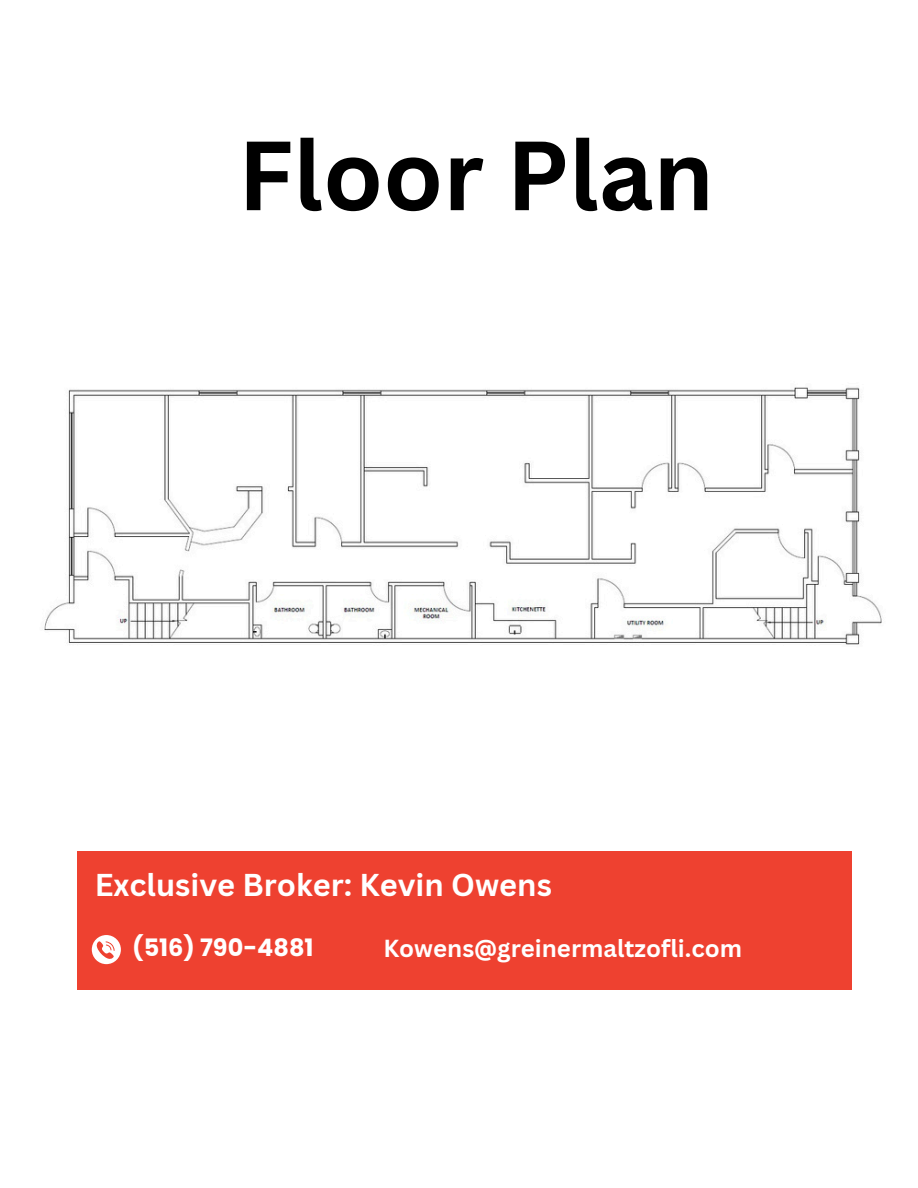
<style>
.page{position:relative;width:918px;height:1188px;background:#fff}
.page>*{position:absolute;margin:0;border:0;box-sizing:border-box;transform-origin:0 0}
.t1{font:700 96px "Canva Sans";color:#000}
.t2{font:700 30.75px "Canva Sans";color:#fff}
.t3{font:700 24px "Canva Sans";color:#fff}
.t4{font:700 24px "Poppins";color:#fff}
</style>
<div class="page">
<img style="left:44px;top:387px;width:838px;height:258px">
<div style="left:77px;top:852px;width:774px;height:138px;background:#ee4130"></div>
<svg style="left:92px;top:935px;width:29px;height:29px"></svg>
<p class="t1" style="left:238px;top:108px;width:477px">Floor Plan</p>
<h2 class="t2" style="left:95px;top:863px;width:459px">Exclusive Broker: Kevin Owens</h2>
<p class="t4" style="left:132px;top:931px;width:183px">(516) 790-4881</p>
<p class="t3" style="left:383px;top:932px;width:360px">Kowens@greinermaltzofli.com</p>
</div>
